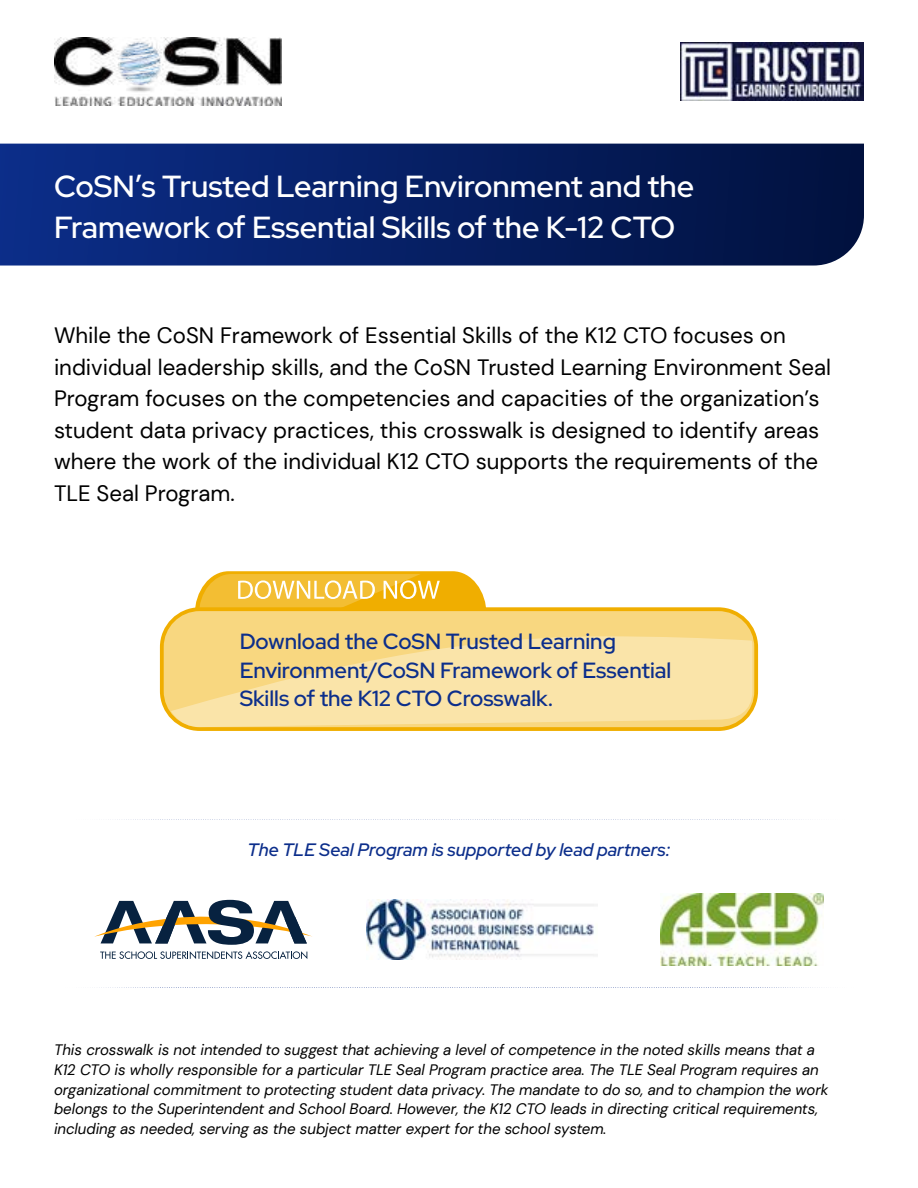
<style>
.page{position:relative;width:918px;height:1188px;background:#fff}
.page>*{position:absolute;margin:0;border:0;box-sizing:border-box;transform-origin:0 0}
.t1{font:600 30.45px/40.8px "Red Hat Display";color:#fff}
.t2{font:22.2px/31.5px "DM Sans";color:#000}
.t3{font:600 21.9px/28.2px "Red Hat Display";color:#0c2e8b}
.t4{font:italic 600 18px "Red Hat Display";color:#0c2e8b}
.t5{font:italic 15.15px/19.6px "DM Sans";letter-spacing:-.005em;color:#000}
</style>
<div class="page">
<img style="left:0;top:144px;width:864px;height:122px">
<img style="left:54px;top:38px;width:227px;height:68px">
<img style="left:680px;top:42px;width:184px;height:59px">
<svg style="left:100px;top:951px;width:207px;height:8px"></svg>
<svg style="left:94px;top:900px;width:218px;height:45px"></svg>
<img style="left:366px;top:900px;width:232px;height:59px">
<img style="left:661px;top:893px;width:163px;height:72px">
<svg style="left:108px;top:819px;width:703px;height:1px"></svg>
<svg style="left:99px;top:987px;width:721px;height:1px"></svg>
<svg style="left:160px;top:607px;width:598px;height:124px;background:#f0b20d"></svg>
<div style="left:164px;top:611px;width:590px;height:116px;background:#f8d780;border-radius:36px"></div>
<svg style="left:171px;top:636px;width:581px;height:91px;background:#f9e2a3"></svg>
<svg style="left:195px;top:571px;width:292px;height:116px"></svg>
<h1 class="t1" style="left:54px;top:169px;width:642px">CoSN’s Trusted Learning Environment and the<br>Framework of Essential Skills of the K-12 CTO</h1>
<p class="t2" style="left:54px;top:321px;width:779px">While the CoSN Framework of Essential Skills of the K12 CTO focuses on individual leadership skills, and the CoSN Trusted Learning Environment Seal Program focuses on the competencies and capacities of the organization’s student data privacy practices, this crosswalk is designed to identify areas where the work of the individual K12 CTO supports the requirements of the TLE Seal Program.</p>
<h3 class="t3" style="left:240px;top:629px;width:433px">Download the CoSN Trusted Learning<br>Environment/CoSN Framework of Essential<br>Skills of the K12 CTO Crosswalk.</h3>
<p class="t4" style="left:248px;top:842px;width:424px">The TLE Seal Program is supported by lead partners:</p>
<p class="t5" style="left:54px;top:1042px;width:776px">This crosswalk is not intended to suggest that achieving a level of competence in the noted skills means that a K12 CTO is wholly responsible for a particular TLE Seal Program practice area. The TLE Seal Program requires an organizational commitment to protecting student data privacy. The mandate to do so, and to champion the work belongs to the Superintendent and School Board. However, the K12 CTO leads in directing critical requirements, including as needed, serving as the subject matter expert for the school system.</p>
</div>
